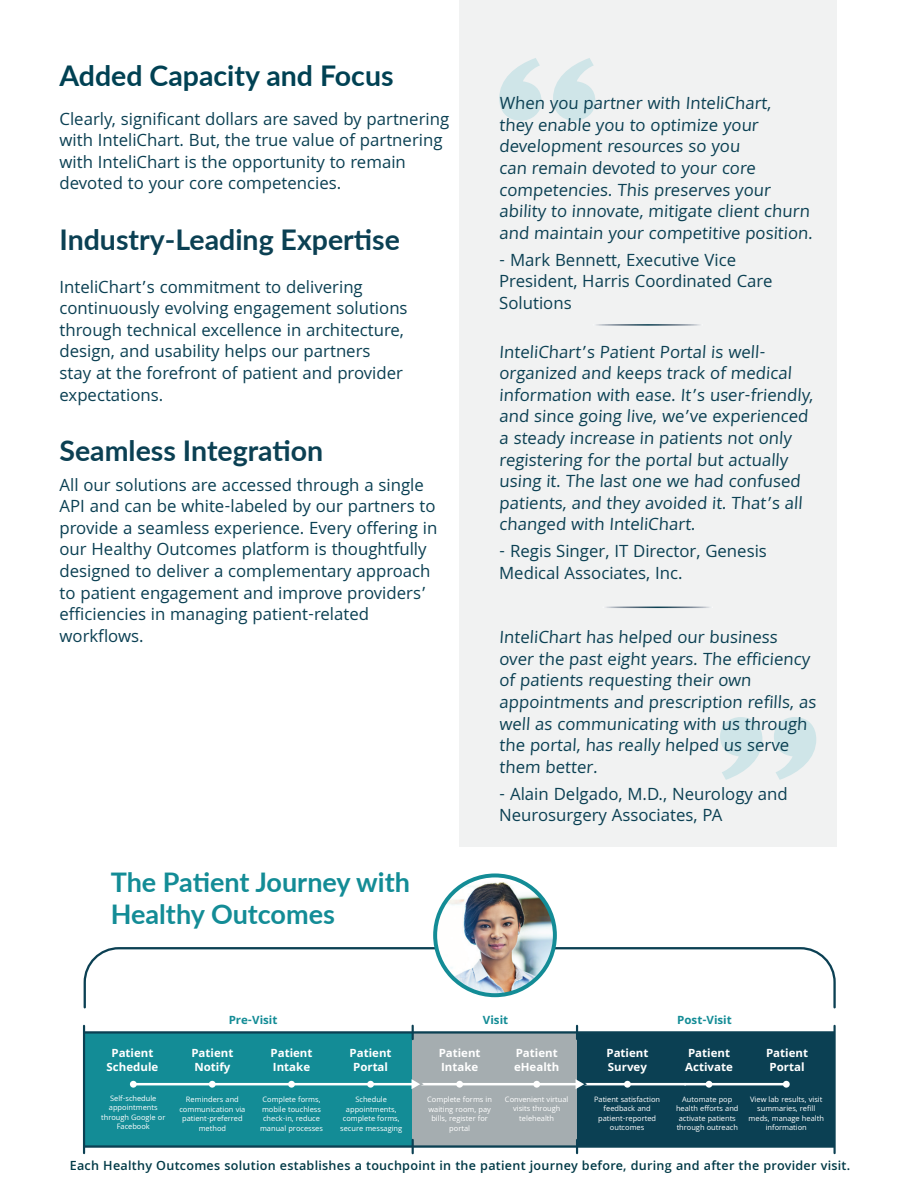
<style>
.page{position:relative;width:918px;height:1188px;background:#fff}
.page>*{position:absolute;margin:0;border:0;box-sizing:border-box;transform-origin:0 0}
.Copy{font:700 28.5px "Lato";color:#0b4053}
.Headers{font:700 28.5px "Lato";color:#004153}
.Headers-2{font:700 27px/32.4px "Lato";color:#138c96}
.Copy-2{font:18px/21.6px "Khula";color:#0b4053}
.Copy-3{font:600 13.5px "Khula";letter-spacing:.02em;color:#003946}
.t1{font:700 12.45px "Khula";color:#138c96}
.t2{font:700 12.3px/14.9px "Khula";color:#fff}
.t3{font:7.95px/9.6px "Khula";color:#fff;text-align:center}
</style>
<div class="page">
<div style="left:459px;top:0;width:378px;height:847px;background:#f1f2f2"></div>
<svg style="left:83px;top:947px;width:753px;height:62px"></svg>
<div style="left:85px;top:1032px;width:328px;height:115px;background:#138c96"></div>
<div style="left:413px;top:1032px;width:164px;height:115px;background:#a5adb0"></div>
<div style="left:577px;top:1032px;width:258px;height:115px;background:#0b4053"></div>
<div style="left:209px;top:1081px;width:7px;height:7px;background:#fff;border-radius:50%"></div>
<div style="left:288px;top:1081px;width:7px;height:7px;background:#fff;border-radius:50%"></div>
<div style="left:130px;top:1081px;width:7px;height:7px;background:#fff;border-radius:50%"></div>
<hr style="left:577px;top:1083px;width:209px;height:2px;background:#fff">
<hr style="left:413px;top:1083px;width:164px;height:2px;background:#fff">
<svg style="left:576px;top:1079px;width:11px;height:10px"></svg>
<hr style="left:131px;top:1083px;width:282px;height:2px;background:#fff">
<svg style="left:412px;top:1079px;width:12px;height:10px"></svg>
<div style="left:706px;top:1081px;width:6px;height:7px;background:#fff;border-radius:50%"></div>
<div style="left:624px;top:1081px;width:7px;height:7px;background:#fff;border-radius:50%"></div>
<div style="left:783px;top:1081px;width:7px;height:7px;background:#fff;border-radius:50%"></div>
<div style="left:533px;top:1081px;width:7px;height:7px;background:#fff;border-radius:50%"></div>
<div style="left:456px;top:1081px;width:7px;height:7px;background:#fff;border-radius:50%"></div>
<hr style="left:85px;top:1031px;width:750px;height:3px;background:#0b4053">
<hr style="left:85px;top:1145px;width:750px;height:3px;background:#0b4053">
<svg style="left:412px;top:1140px;width:2px;height:13px"></svg>
<svg style="left:576px;top:1140px;width:2px;height:13px"></svg>
<hr style="left:833px;top:1026px;width:3px;height:127px;background:#0b4053">
<hr style="left:83px;top:1026px;width:2px;height:127px;background:#0b4053">
<svg style="left:412px;top:1026px;width:2px;height:13px"></svg>
<svg style="left:576px;top:1026px;width:2px;height:13px"></svg>
<div style="left:367px;top:1081px;width:7px;height:7px;background:#fff;border-radius:50%"></div>
<img style="left:431px;top:873px;width:128px;height:126px">
<svg style="left:499px;top:58px;width:96px;height:63px"></svg>
<svg style="left:720px;top:717px;width:96px;height:63px"></svg>
<hr style="left:593px;top:324px;width:110px;height:2px;background:#fff">
<hr style="left:603px;top:607px;width:110px;height:1px;background:#fff">
<p class="Headers" style="left:59px;top:55px;width:336px">Added Capacity and Focus</p>
<p class="Copy-2" style="left:59px;top:108px;width:391px">Clearly, significant dollars are saved by partnering with InteliChart. But, the true value of partnering with InteliChart is the opportunity to remain devoted to your core competencies.</p>
<p class="Copy" style="left:59px;top:219px;width:342px">Industry-Leading Expertise</p>
<p class="Copy-2" style="left:59px;top:276px;width:350px">InteliChart’s commitment to delivering continuously evolving engagement solutions through technical excellence in architecture, design, and usability helps our partners<br>stay at the forefront of patient and provider expectations.</p>
<p class="Copy" style="left:59px;top:429px;width:265px">Seamless Integration</p>
<p class="Copy-2" style="left:59px;top:474px;width:379px">All our solutions are accessed through a single API and can be white-labeled by our partners to provide a seamless experience. Every offering in our Healthy Outcomes platform is thoughtfully designed to deliver a complementary approach to patient engagement and improve providers’ efficiencies in managing patient-related workflows.</p>
<p class="Headers-2" style="left:111px;top:865px;width:301px">The Patient Journey with<br>Healthy Outcomes</p>
<p class="Copy-2" style="left:499px;top:92px;width:317px">When you partner with InteliChart,<br>they enable you to optimize your development resources so you<br>can remain devoted to your core competencies. This preserves your ability to innovate, mitigate client churn and maintain your competitive position.</p>
<p class="Copy-2" style="left:499px;top:249px;width:275px">- Mark Bennett, Executive Vice<br>President, Harris Coordinated Care<br>Solutions</p>
<p class="Copy-2" style="left:499px;top:341px;width:317px">InteliChart’s Patient Portal is well&shy;organized and keeps track of medical information with ease. It’s user-friendly, and since going live, we’ve experienced a steady increase in patients not only registering for the portal but actually using it. The last one we had confused patients, and they avoided it. That’s all changed with InteliChart.</p>
<p class="Copy-2" style="left:499px;top:540px;width:269px">- Regis Singer, IT Director, Genesis<br>Medical Associates, Inc.</p>
<p class="Copy-2" style="left:499px;top:626px;width:320px">InteliChart has helped our business over the past eight years. The efficiency of patients requesting their own appointments and prescription refills, as well as communicating with us through the portal, has really helped us serve them better.</p>
<p class="Copy-2" style="left:499px;top:783px;width:290px">- Alain Delgado, M.D., Neurology and<br>Neurosurgery Associates, PA</p>
<p class="t2" style="left:107px;top:1045px;width:53px;text-align:center">Patient<br>Schedule</p>
<p class="t1" style="left:229px;top:1013px;width:50px">Pre-Visit</p>
<p class="t1" style="left:483px;top:1013px;width:27px">Visit</p>
<p class="t1" style="left:677px;top:1013px;width:56px">Post-Visit</p>
<p class="t2" style="left:191px;top:1045px;width:43px">Patient<br>Notify</p>
<p class="t2" style="left:271px;top:1045px;width:43px">Patient<br>Intake</p>
<p class="t2" style="left:350px;top:1045px;width:43px">Patient<br>Portal</p>
<p class="t2" style="left:439px;top:1045px;width:43px">Patient<br>Intake</p>
<p class="t2" style="left:514px;top:1045px;width:47px">Patient eHealth</p>
<p class="t2" style="left:606px;top:1045px;width:43px">Patient<br>Survey</p>
<p class="t2" style="left:685px;top:1045px;width:49px">Patient<br>Activate</p>
<p class="t2" style="left:766px;top:1045px;width:43px">Patient<br>Portal</p>
<p class="t3" style="left:101px;top:1093px;width:66px">Self-schedule appointments through Google or<br>Facebook</p>
<p class="t3" style="left:340px;top:1094px;width:64px">Schedule appointments, complete forms, secure messaging</p>
<p class="t3" style="left:427px;top:1094px;width:66px">Complete forms in waiting room, pay bills, register for portal</p>
<p class="t3" style="left:594px;top:1094px;width:68px">Patient satisfaction feedback and patient-reported outcomes</p>
<p class="t3" style="left:179px;top:1094px;width:68px">Reminders and communication via patient-preferred method</p>
<p class="t3" style="left:749px;top:1094px;width:77px">View lab results, visit summaries, refill meds, manage health information</p>
<p class="t3" style="left:505px;top:1094px;width:65px">Convenient virtual visits through telehealth</p>
<p class="t3" style="left:260px;top:1094px;width:64px">Complete forms, mobile touchless check-in, reduce manual processes</p>
<p class="t3" style="left:676px;top:1094px;width:64px">Automate pop health efforts and activate patients through outreach</p>
<p class="Copy-3" style="left:70px;top:1158px;width:782px">Each Healthy Outcomes solution establishes a touchpoint in the patient journey before, during and after the provider visit.</p>
</div>
